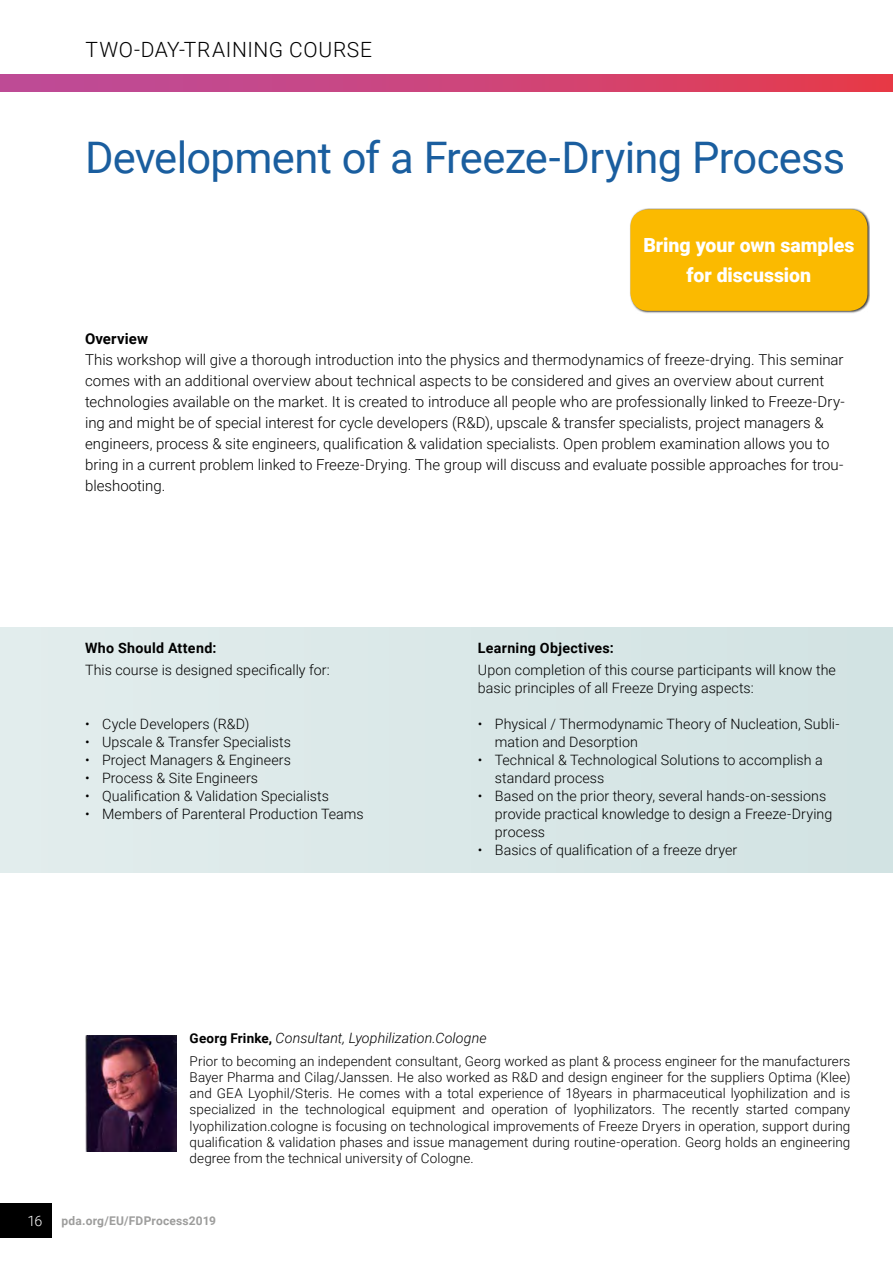
<style>
.page{position:relative;width:893px;height:1263px;background:#fff}
.page>*{position:absolute;margin:0;border:0;box-sizing:border-box;transform-origin:0 0}
.t1{font:43.5px "Roboto";letter-spacing:-.015em;color:#1a5e9f}
.t2{font:300 21px "Roboto";letter-spacing:.03em;color:#000}
.t3{font:900 19.5px/30px "Roboto";color:#fff;text-align:center}
.t4{font:300 15px/21px "Roboto";color:#000}
.t5{font:700 15px "Roboto";letter-spacing:.005em;color:#000}
.t6{font:300 14.25px/18px "Roboto";letter-spacing:.005em;color:#000}
.t7{font:italic 300 14.25px "Roboto";letter-spacing:.005em;color:#000}
.t8{font:700 14.25px "Roboto";letter-spacing:.02em;color:#000}
.t9{font:300 14.25px "Roboto";color:#fff}
.t10{font:300 13.5px/16.2px "Roboto";letter-spacing:.005em;color:#000;text-align:justify}
.t11{font:700 12px "Roboto";letter-spacing:.015em;color:#9d9d9c}
.s1{font-weight:700;font-style:normal;font-size:13.5px}
</style>
<div class="page">
<div style="left:0;top:74px;width:893px;height:17px;background:linear-gradient(to right,#b94da0,#e43c4f)"></div>
<div style="left:0;top:628px;width:893px;height:245px;background:#dae8e8"></div>
<img style="left:85px;top:1035px;width:92px;height:117px">
<div style="left:629px;top:208px;width:241px;height:105px;background:#000;opacity:.75"></div>
<div style="left:630px;top:209px;width:237px;height:102px;background:#fbba00;border-radius:18px"></div>
<div style="left:0;top:1203px;width:51px;height:34px;background:#000"></div>
<h2 class="t2" style="left:85px;top:35px;width:288px">TWO-DAY-TRAINING COURSE</h2>
<h1 class="t1" style="left:85px;top:127px;width:762px">Development of a Freeze-Drying Process</h1>
<h3 class="t3" style="left:643px;top:230px;width:213px">Bring your own samples for discussion</h3>
<p class="t5" style="left:85px;top:328px;width:64px">Overview</p>
<p class="t4" style="left:85px;top:349px;width:761px">This workshop will give a thorough introduction into the physics and thermodynamics of freeze-drying. This seminar comes with an additional overview about technical aspects to be considered and gives an overview about current technologies available on the market. It is created to introduce all people who are professionally linked to Freeze-Dry&shy;ing and might be of special interest for cycle developers (R&amp;D), upscale &amp; transfer specialists, project managers &amp; engineers, process &amp; site engineers, qualification &amp; validation specialists. Open problem examination allows you to bring in a current problem linked to Freeze-Drying. The group will discuss and evaluate possible approaches for trou&shy;bleshooting.</p>
<p class="t8" style="left:85px;top:637px;width:133px">Who Should Attend:</p>
<p class="t6" style="left:85px;top:660px;width:246px">This course is designed specifically for:</p>
<p class="t6" style="left:85px;top:714px;width:166px">• Cycle Developers (R&amp;D)</p>
<p class="t6" style="left:85px;top:732px;width:207px">• Upscale &amp; Transfer Specialists</p>
<p class="t6" style="left:85px;top:750px;width:207px">• Project Managers &amp; Engineers</p>
<p class="t6" style="left:85px;top:768px;width:175px">• Process &amp; Site Engineers</p>
<p class="t6" style="left:85px;top:786px;width:245px">• Qualification &amp; Validation Specialists</p>
<p class="t6" style="left:85px;top:804px;width:280px">• Members of Parenteral Production Teams</p>
<p class="t8" style="left:478px;top:637px;width:138px">Learning Objectives:</p>
<p class="t6" style="left:478px;top:660px;width:360px">Upon completion of this course participants will know the basic principles of all Freeze Drying aspects:</p>
<p class="t6" style="left:495px;top:714px;width:346px;text-indent:-17px">• Physical / Thermodynamic Theory of Nucleation, Subli&shy;mation and Desorption</p>
<p class="t6" style="left:495px;top:750px;width:329px;text-indent:-17px">• Technical &amp; Technological Solutions to accomplish a standard process</p>
<p class="t6" style="left:495px;top:786px;width:339px;text-indent:-17px">• Based on the prior theory, several hands-on-sessions provide practical knowledge to design a Freeze-Drying process</p>
<p class="t6" style="left:478px;top:840px;width:261px">• Basics of qualification of a freeze dryer</p>
<p class="t7" style="left:190px;top:1028px;width:298px"><span class="s1">Georg Frinke,</span> Consultant, Lyophilization.Cologne</p>
<p class="t10" style="left:190px;top:1052px;width:662px">Prior to becoming an independent consultant, Georg worked as plant &amp; process engineer for the manufacturers Bayer Pharma and Cilag/Janssen. He also worked as R&amp;D and design engineer for the suppliers Optima (Klee) and GEA Lyophil/Steris. He comes with a total experience of 18years in pharmaceutical lyophilization and is specialized in the technological equipment and operation of lyophilizators. The recently started company lyophilization.cologne is focusing on technological improvements of Freeze Dryers in operation, support during qualification &amp; validation phases and issue management during routine-operation. Georg holds an engineering degree from the technical university of Cologne.</p>
<p class="t9" style="left:27px;top:1210px;width:17px">16</p>
<p class="t11" style="left:62px;top:1212px;width:156px">pda.org/EU/FDProcess2019</p>
</div>
